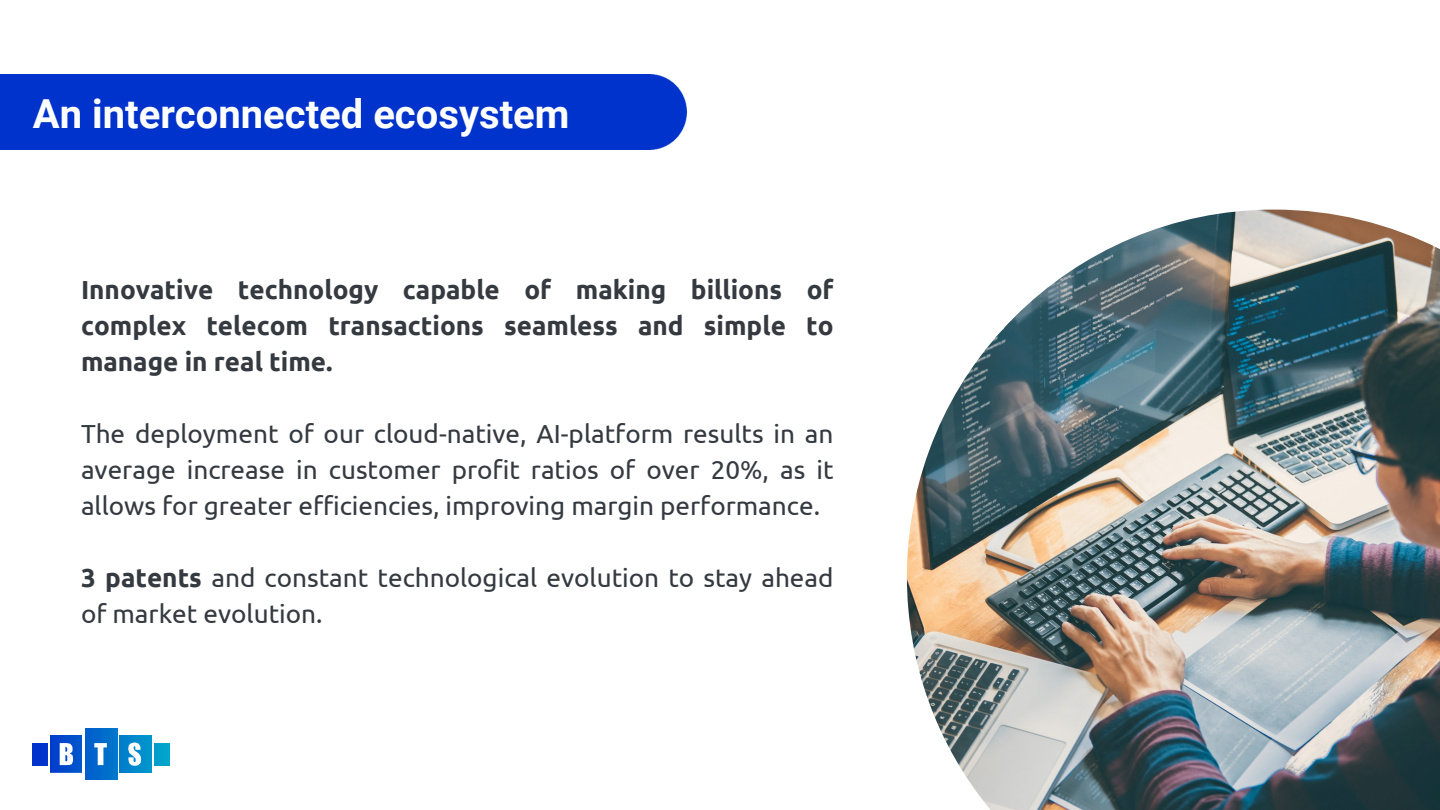
<style>
.page{position:relative;width:1440px;height:810px;background:#fff}
.page>*{position:absolute;margin:0;border:0;box-sizing:border-box;transform-origin:0 0}
.t1{font:700 40px "Roboto";color:#fff}
.t2{font:26.1px/36px "Ubuntu";color:#343a40;text-align:justify}
.t3{font:700 26.1px/36px "Ubuntu";color:#343a40;text-align:justify}
.s1{font-weight:700}
</style>
<div class="page">
<img style="left:85px;top:728px;width:32px;height:52px">
<img style="left:120px;top:736px;width:32px;height:36px">
<img style="left:33px;top:743px;width:15px;height:22px">
<img style="left:154px;top:743px;width:15px;height:22px">
<img style="left:50px;top:736px;width:32px;height:36px">
<svg style="left:60px;top:743px;width:13px;height:22px"></svg>
<svg style="left:94px;top:743px;width:13px;height:22px"></svg>
<svg style="left:128px;top:743px;width:13px;height:23px"></svg>
<img style="left:907px;top:210px;width:533px;height:600px">
<div style="left:0;top:75px;width:686px;height:75px;background:#03c"></div>
<div style="left:33px;top:94px;width:577px;height:43px;background:#03c"></div>
<p class="t1" style="left:33px;top:91px;width:538px">An interconnected ecosystem</p>
<p class="t3" style="left:81px;top:271px;width:754px">Innovative technology capable of making billions of complex telecom transactions seamless and simple to manage in real time.</p>
<p class="t2" style="left:81px;top:415px;width:754px">The deployment of our cloud-native, AI-platform results in an average increase in customer profit ratios of over 20%, as it allows for greater efficiencies, improving margin performance.</p>
<p class="t2" style="left:81px;top:559px;width:754px"><span class="s1">3 patents</span> and constant technological evolution to stay ahead of market evolution.</p>
</div>
